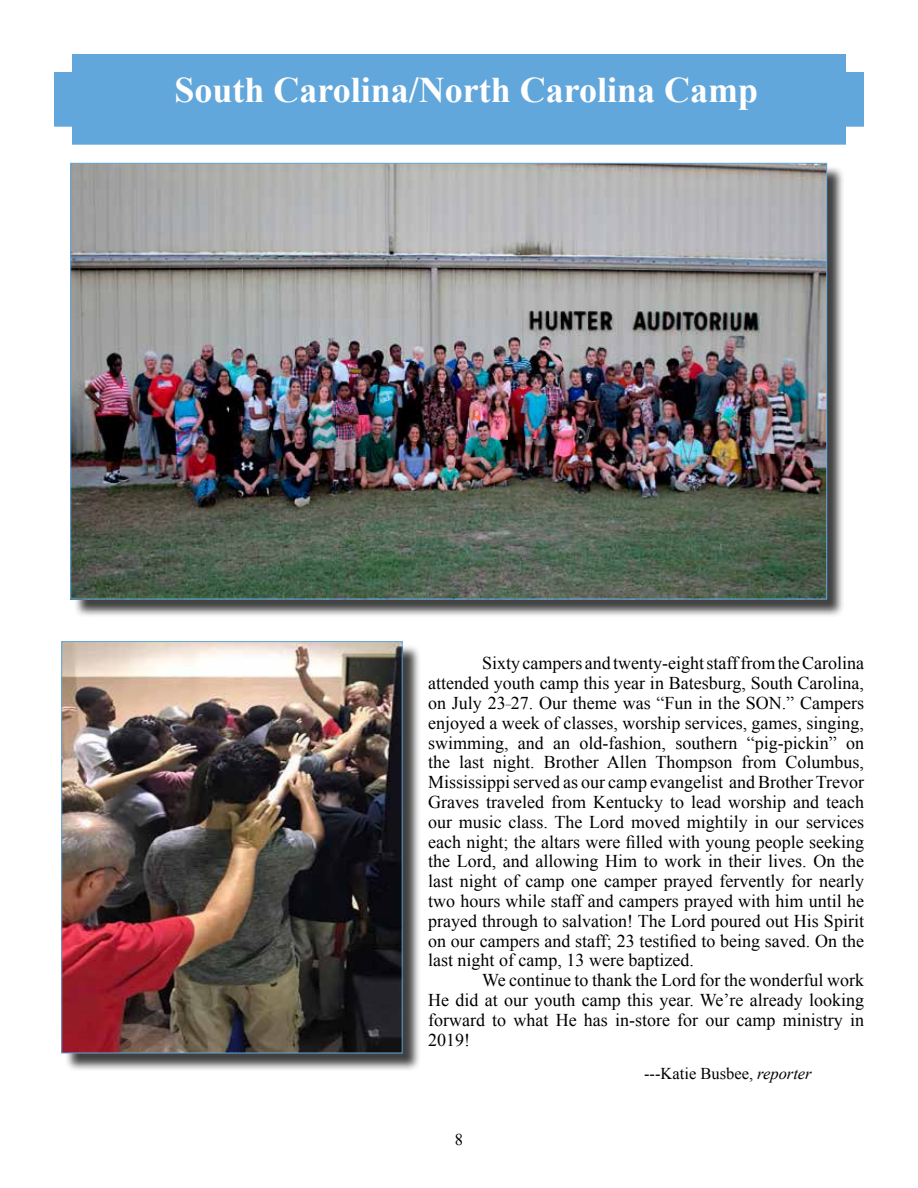
<style>
.page{position:relative;width:918px;height:1188px;background:#fff}
.page>*{position:absolute;margin:0;border:0;box-sizing:border-box;transform-origin:0 0}
.t1{font:700 36px "Times New Roman";color:#fff}
.t2{font:18px/19.8px "Times New Roman";color:#000;text-align:justify}
.t3{font:16.5px "Times New Roman";color:#000}
.s1{font-style:italic}
</style>
<div class="page">
<div style="left:54px;top:54px;width:810px;height:91px;background:#62a7db"></div>
<div style="left:73px;top:166px;width:773px;height:452px;background:#000;opacity:.75"></div>
<img style="left:73px;top:165px;width:752px;height:432px">
<div style="left:64px;top:644px;width:357px;height:428px;background:#000;opacity:.75"></div>
<img style="left:64px;top:644px;width:336px;height:407px">
<h1 class="t1" style="left:174px;top:65px;width:585px">South Carolina/North Carolina Camp</h1>
<p class="t2" style="left:428px;top:653px;width:437px;text-indent:54px">Sixty campers and twenty-eight staff from the Carolina attended youth camp this year in Batesburg, South Carolina, on July 23<sup>_</sup>27. Our theme was “Fun in the SON.” Campers enjoyed a week of classes, worship services, games, singing, swimming, and an old-fashion, southern “pig-pickin” on the last night. Brother Allen Thompson from Columbus, Mississippi served as our camp evangelist and Brother Trevor Graves traveled from Kentucky to lead worship and teach our music class. The Lord moved mightily in our services each night; the altars were filled with young people seeking the Lord, and allowing Him to work in their lives. On the last night of camp one camper prayed fervently for nearly two hours while staff and campers prayed with him until he prayed through to salvation! The Lord poured out His Spirit on our campers and staff; 23 testified to being saved. On the last night of camp, 13 were baptized.</p>
<p class="t2" style="left:428px;top:970px;width:437px;text-indent:54px">We continue to thank the Lord for the wonderful work He did at our youth camp this year. We’re already looking forward to what He has in-store for our camp ministry in 2019!</p>
<p class="t3" style="left:644px;top:1062px;width:169px">---Katie Busbee, <span class="s1">reporter</span></p>
<p class="t3" style="left:455px;top:1129px;width:10px">8</p>
</div>
